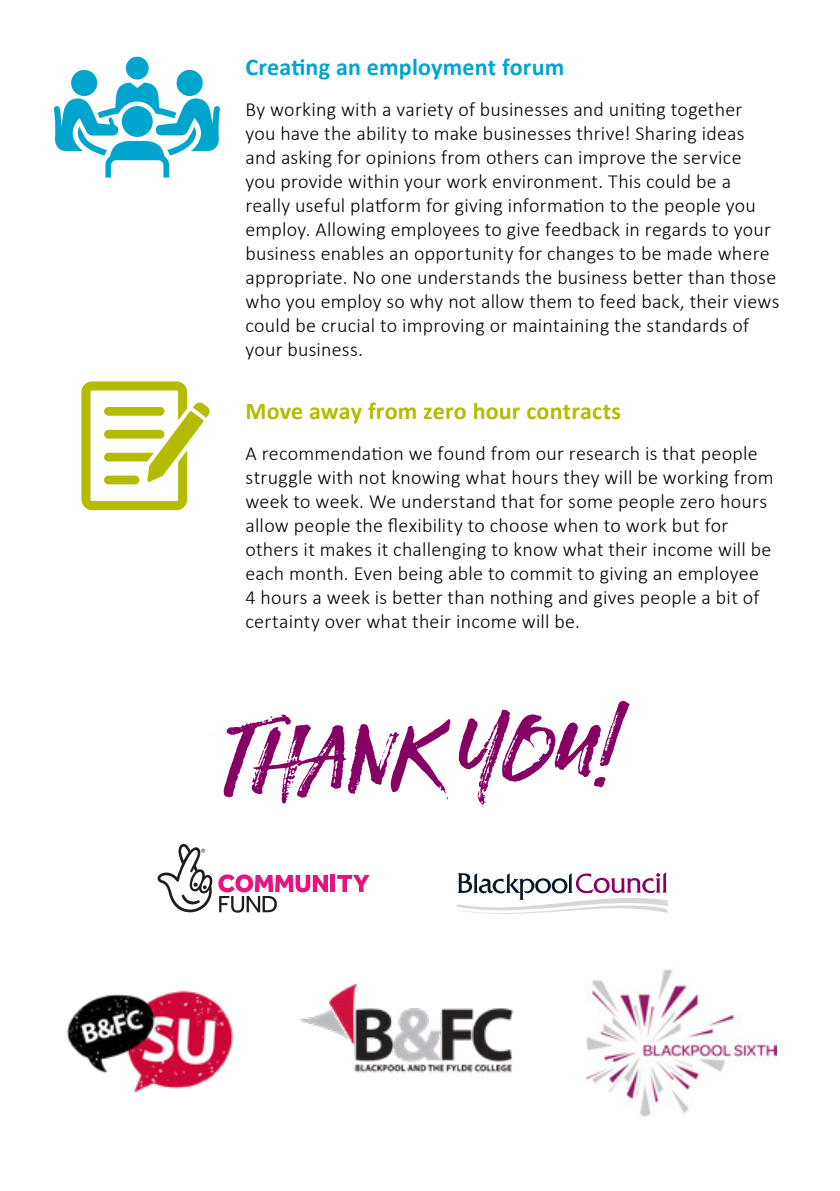
<style>
.page{position:relative;width:840px;height:1191px;background:#fff}
.page>*{position:absolute;margin:0;border:0;box-sizing:border-box;transform-origin:0 0}
.t1{font:italic 104px "STONEHARBOUR";color:#860164}
.t2{font:700 24px "Calibri";letter-spacing:.01em;color:#b3bc00}
.t3{font:700 24px "Calibri";letter-spacing:.01em;color:#00a5ce}
.t4{font:300 20px/24px "Calibri";letter-spacing:.01em;color:#000}
</style>
<div class="page">
<div style="left:126px;top:57px;width:23px;height:23px;background:#00a5ce;border-radius:50%"></div>
<svg style="left:54px;top:83px;width:166px;height:94px"></svg>
<div style="left:176px;top:70px;width:27px;height:26px;background:#00a5ce;border-radius:50%"></div>
<div style="left:71px;top:70px;width:26px;height:26px;background:#00a5ce;border-radius:50%"></div>
<svg style="left:81px;top:381px;width:129px;height:129px"></svg>
<svg style="left:456px;top:872px;width:211px;height:42px"></svg>
<div style="left:330px;top:875px;width:5px;height:17px;background:#e5147e"></div>
<svg style="left:337px;top:875px;width:32px;height:17px"></svg>
<svg style="left:157px;top:844px;width:171px;height:68px"></svg>
<img style="left:67px;top:990px;width:166px;height:103px">
<img style="left:300px;top:983px;width:214px;height:90px">
<img style="left:585px;top:969px;width:190px;height:148px">
<p class="t3" style="left:245px;top:51px;width:320px">Creating an employment forum</p>
<p class="t4" style="left:245px;top:96px;width:535px">By working with a variety of businesses and uniting together<br>you have the ability to make businesses thrive! Sharing ideas and asking for opinions from others can improve the service<br>you provide within your work environment. This could be a really useful platform for giving information to the people you employ. Allowing employees to give feedback in regards to your business enables an opportunity for changes to be made where appropriate. No one understands the business better than those who you employ so why not allow them to feed back, their views could be crucial to improving or maintaining the standards of your business.</p>
<p class="t2" style="left:245px;top:395px;width:377px">Move away from zero hour contracts</p>
<p class="t4" style="left:245px;top:440px;width:529px">A recommendation we found from our research is that people struggle with not knowing what hours they will be working from week to week. We understand that for some people zero hours allow people the flexibility to choose when to work but for others it makes it challenging to know what their income will be each month. Even being able to commit to giving an employee 4 hours a week is better than nothing and gives people a bit of certainty over what their income will be.</p>
<h1 class="t1" style="left:217px;top:685px;width:399px;rotate:-3deg">thank you!</h1>
</div>
